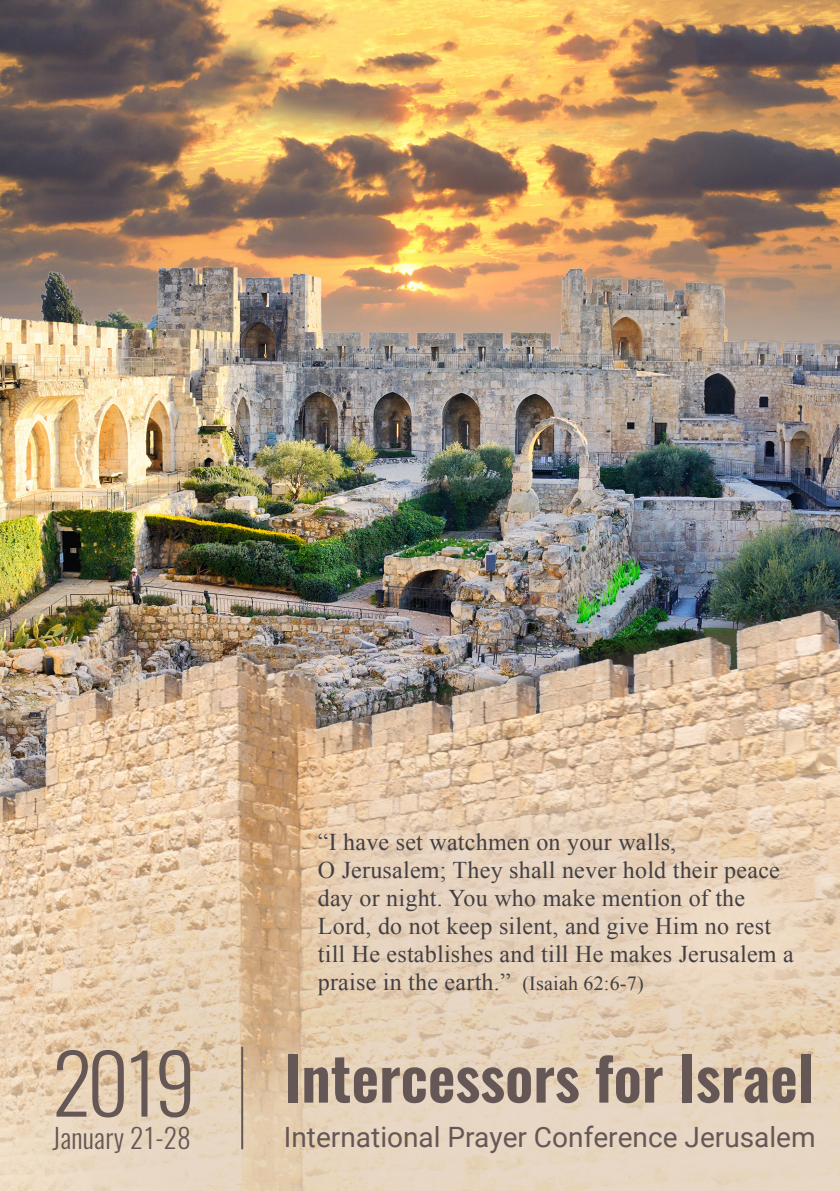
<style>
.page{position:relative;width:840px;height:1191px;background:#fff}
.page>*{position:absolute;margin:0;border:0;box-sizing:border-box;transform-origin:0 0}
.t1{font:300 81.6px "Oswald";color:#655756}
.t2{font:600 60px "Oswald";color:#655756}
.t3{font:28px "Roboto";color:#655756}
.t4{font:300 27.2px "Oswald";letter-spacing:.01em;color:#655756}
.t5{font:24px/28px "Times New Roman";letter-spacing:.01em;color:#433f42}
.s1{font-size:20px}
</style>
<div class="page">
<img style="left:0;top:0;width:839px;height:1191px">
<hr style="left:241px;top:1046px;width:2px;height:103px;background:#655756">
<p class="t1" style="left:52px;top:1011px;width:144px">2019</p>
<p class="t4" style="left:52px;top:1114px;width:139px">January 21-28</p>
<p class="t5" style="left:317px;top:827px;width:360px">“I have set watchmen on your walls,</p>
<p class="t5" style="left:317px;top:855px;width:477px">O Jerusalem; They shall never hold their peace day or night. You who make mention of the Lord, do not keep silent, and give Him no rest till He establishes and till He makes Jerusalem a praise in the earth.” <span class="s1">(Isaiah 62:6-7)</span></p>
<p class="t2" style="left:284px;top:1046px;width:531px">Intercessors for Israel</p>
<p class="t3" style="left:284px;top:1117px;width:533px">International Prayer Conference Jerusalem</p>
</div>
